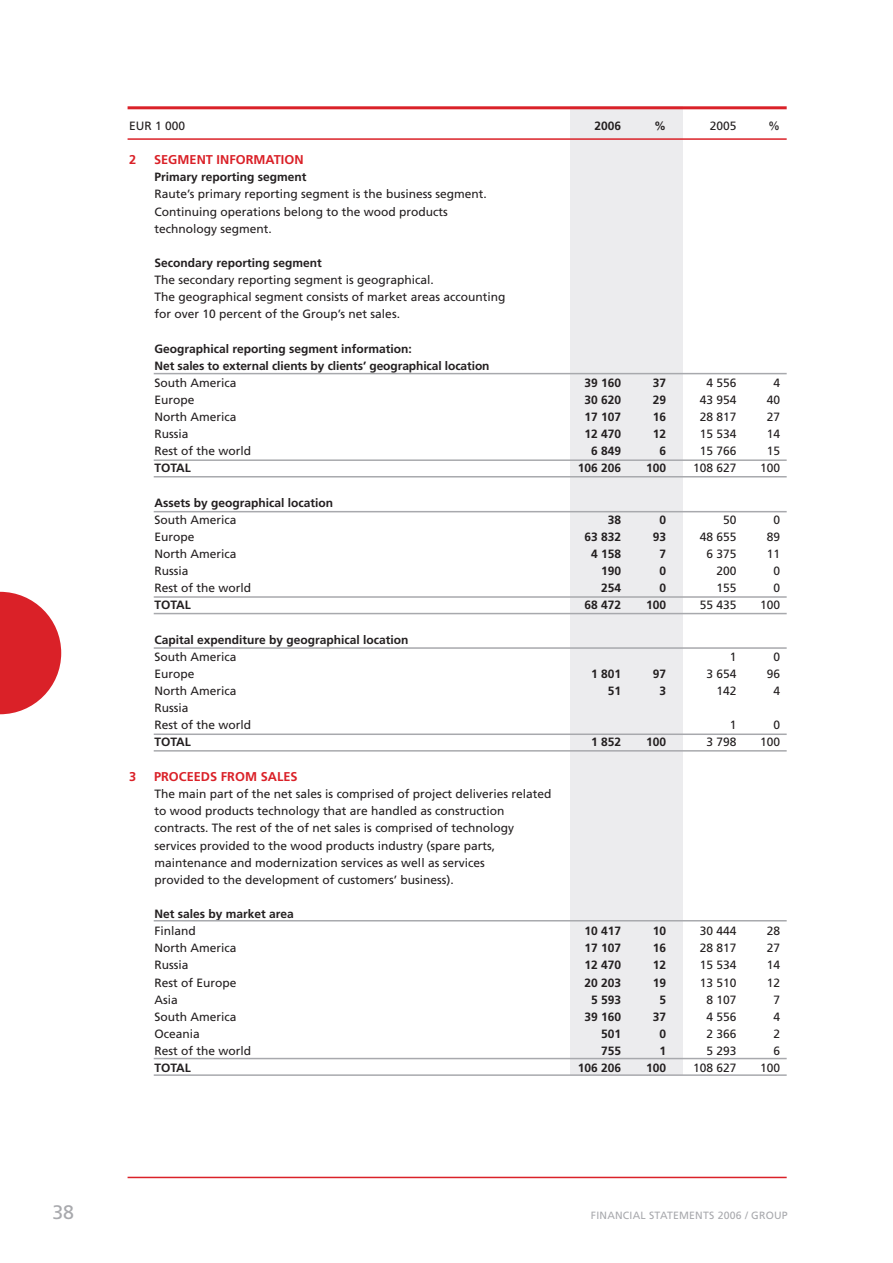
<style>
.page{position:relative;width:893px;height:1263px;background:#fff}
.page>*{position:absolute;margin:0;border:0;box-sizing:border-box;transform-origin:0 0}
.t1{font:19.5px "Frutiger";color:#a8a9ad}
.t2{font:700 12.75px "Frutiger";color:#da2128}
.t3{font:12px/17.1px "Frutiger";color:#231f20}
.t4{font:700 12px/17.1px "Frutiger";color:#231f20}
.t5{font:10.5px "Frutiger";letter-spacing:.02em;color:#a8a9ad}
</style>
<div class="page">
<svg style="left:0;top:592px;width:61px;height:122px"></svg>
<div style="left:570px;top:106px;width:112px;height:969px;background:#ececee"></div>
<hr style="left:128px;top:106px;width:659px;height:3px;background:#da2128">
<hr style="left:128px;top:138px;width:659px;height:2px;background:#da2128">
<hr style="left:154px;top:373px;width:633px;height:1px;background:#a8a9ad">
<hr style="left:154px;top:476px;width:633px;height:1px;background:#a8a9ad">
<hr style="left:154px;top:459px;width:633px;height:2px;background:#a8a9ad">
<hr style="left:154px;top:511px;width:633px;height:1px;background:#a8a9ad">
<hr style="left:154px;top:613px;width:633px;height:1px;background:#a8a9ad">
<hr style="left:154px;top:596px;width:633px;height:2px;background:#a8a9ad">
<hr style="left:154px;top:750px;width:633px;height:2px;background:#a8a9ad">
<hr style="left:154px;top:733px;width:633px;height:2px;background:#a8a9ad">
<hr style="left:154px;top:1074px;width:633px;height:2px;background:#a8a9ad">
<hr style="left:154px;top:1058px;width:633px;height:1px;background:#a8a9ad">
<hr style="left:154px;top:920px;width:633px;height:1px;background:#a8a9ad">
<hr style="left:154px;top:647px;width:633px;height:2px;background:#a8a9ad">
<hr style="left:128px;top:1177px;width:659px;height:1px;background:#da2128">
<p class="t3" style="left:129px;top:118px;width:58px">EUR 1 000</p>
<p class="t4" style="left:594px;top:118px;width:28px">2006</p>
<p class="t4" style="left:654px;top:118px;width:13px">%</p>
<p class="t3" style="left:710px;top:118px;width:28px">2005</p>
<p class="t3" style="left:768px;top:118px;width:13px">%</p>
<p class="t2" style="left:129px;top:155px;width:9px">2</p>
<p class="t2" style="left:154px;top:155px;width:151px">SEGMENT INFORMATION</p>
<p class="t4" style="left:155px;top:169px;width:153px">Primary reporting segment</p>
<p class="t3" style="left:155px;top:187px;width:334px">Raute’s primary reporting segment is the business segment.<br>Continuing operations belong to the wood products technology segment.</p>
<p class="t4" style="left:155px;top:255px;width:169px">Secondary reporting segment</p>
<p class="t3" style="left:155px;top:272px;width:352px">The secondary reporting segment is geographical.<br>The geographical segment consists of market areas accounting for over 10 percent of the Group’s net sales.</p>
<p class="t4" style="left:155px;top:341px;width:337px">Geographical reporting segment information:<br>Net sales to external clients by clients’ geographical location</p>
<p class="t3" style="left:155px;top:375px;width:84px">South America</p>
<p class="t4" style="left:584px;top:375px;width:38px">39 160</p>
<p class="t4" style="left:653px;top:375px;width:15px">37</p>
<p class="t3" style="left:707px;top:375px;width:32px">4 556</p>
<p class="t3" style="left:773px;top:375px;width:8px">4</p>
<p class="t3" style="left:155px;top:392px;width:42px">Europe</p>
<p class="t4" style="left:584px;top:392px;width:38px">30 620</p>
<p class="t4" style="left:653px;top:392px;width:15px">29</p>
<p class="t3" style="left:700px;top:392px;width:38px">43 954</p>
<p class="t3" style="left:767px;top:392px;width:15px">40</p>
<p class="t3" style="left:155px;top:409px;width:84px">North America</p>
<p class="t4" style="left:584px;top:409px;width:38px">17 107</p>
<p class="t4" style="left:653px;top:409px;width:15px">16</p>
<p class="t3" style="left:700px;top:409px;width:38px">28 817</p>
<p class="t3" style="left:767px;top:409px;width:15px">27</p>
<p class="t3" style="left:155px;top:426px;width:36px">Russia</p>
<p class="t4" style="left:584px;top:426px;width:38px">12 470</p>
<p class="t4" style="left:653px;top:426px;width:15px">12</p>
<p class="t3" style="left:700px;top:426px;width:38px">15 534</p>
<p class="t3" style="left:767px;top:426px;width:15px">14</p>
<p class="t3" style="left:155px;top:443px;width:98px">Rest of the world</p>
<p class="t4" style="left:591px;top:443px;width:32px">6 849</p>
<p class="t4" style="left:659px;top:443px;width:8px">6</p>
<p class="t3" style="left:700px;top:443px;width:38px">15 766</p>
<p class="t3" style="left:767px;top:443px;width:15px">15</p>
<p class="t4" style="left:155px;top:461px;width:38px">TOTAL</p>
<p class="t4" style="left:578px;top:461px;width:45px">106 206</p>
<p class="t4" style="left:646px;top:461px;width:22px">100</p>
<p class="t3" style="left:693px;top:461px;width:45px">108 627</p>
<p class="t3" style="left:760px;top:461px;width:22px">100</p>
<p class="t4" style="left:155px;top:495px;width:180px">Assets by geographical location</p>
<p class="t3" style="left:155px;top:512px;width:84px">South America</p>
<p class="t4" style="left:608px;top:512px;width:15px">38</p>
<p class="t4" style="left:659px;top:512px;width:8px">0</p>
<p class="t3" style="left:723px;top:512px;width:15px">50</p>
<p class="t3" style="left:773px;top:512px;width:8px">0</p>
<p class="t3" style="left:155px;top:529px;width:42px">Europe</p>
<p class="t4" style="left:584px;top:529px;width:38px">63 832</p>
<p class="t4" style="left:653px;top:529px;width:15px">93</p>
<p class="t3" style="left:700px;top:529px;width:38px">48 655</p>
<p class="t3" style="left:767px;top:529px;width:15px">89</p>
<p class="t3" style="left:155px;top:546px;width:84px">North America</p>
<p class="t4" style="left:591px;top:546px;width:32px">4 158</p>
<p class="t4" style="left:659px;top:546px;width:8px">7</p>
<p class="t3" style="left:707px;top:546px;width:32px">6 375</p>
<p class="t3" style="left:767px;top:546px;width:15px">11</p>
<p class="t3" style="left:155px;top:563px;width:36px">Russia</p>
<p class="t4" style="left:601px;top:563px;width:22px">190</p>
<p class="t4" style="left:659px;top:563px;width:8px">0</p>
<p class="t3" style="left:717px;top:563px;width:22px">200</p>
<p class="t3" style="left:773px;top:563px;width:8px">0</p>
<p class="t3" style="left:155px;top:580px;width:98px">Rest of the world</p>
<p class="t4" style="left:601px;top:580px;width:22px">254</p>
<p class="t4" style="left:659px;top:580px;width:8px">0</p>
<p class="t3" style="left:717px;top:580px;width:22px">155</p>
<p class="t3" style="left:773px;top:580px;width:8px">0</p>
<p class="t4" style="left:155px;top:598px;width:38px">TOTAL</p>
<p class="t4" style="left:584px;top:598px;width:38px">68 472</p>
<p class="t4" style="left:646px;top:598px;width:22px">100</p>
<p class="t3" style="left:700px;top:598px;width:38px">55 435</p>
<p class="t3" style="left:760px;top:598px;width:22px">100</p>
<p class="t4" style="left:155px;top:632px;width:255px">Capital expenditure by geographical location</p>
<p class="t3" style="left:155px;top:649px;width:84px">South America</p>
<p class="t3" style="left:730px;top:649px;width:8px">1</p>
<p class="t3" style="left:773px;top:649px;width:8px">0</p>
<p class="t3" style="left:155px;top:666px;width:42px">Europe</p>
<p class="t4" style="left:591px;top:666px;width:32px">1 801</p>
<p class="t4" style="left:653px;top:666px;width:15px">97</p>
<p class="t3" style="left:707px;top:666px;width:32px">3 654</p>
<p class="t3" style="left:767px;top:666px;width:15px">96</p>
<p class="t3" style="left:155px;top:683px;width:84px">North America</p>
<p class="t4" style="left:608px;top:683px;width:15px">51</p>
<p class="t4" style="left:659px;top:683px;width:8px">3</p>
<p class="t3" style="left:717px;top:683px;width:22px">142</p>
<p class="t3" style="left:773px;top:683px;width:8px">4</p>
<p class="t3" style="left:155px;top:700px;width:98px">Russia<br>Rest of the world</p>
<p class="t3" style="left:730px;top:717px;width:8px">1</p>
<p class="t3" style="left:773px;top:717px;width:8px">0</p>
<p class="t4" style="left:155px;top:735px;width:38px">TOTAL</p>
<p class="t4" style="left:591px;top:735px;width:32px">1 852</p>
<p class="t4" style="left:646px;top:735px;width:22px">100</p>
<p class="t3" style="left:707px;top:735px;width:32px">3 798</p>
<p class="t3" style="left:760px;top:735px;width:22px">100</p>
<p class="t2" style="left:129px;top:771px;width:9px">3</p>
<p class="t2" style="left:154px;top:771px;width:145px">PROCEEDS FROM SALES</p>
<p class="t3" style="left:155px;top:786px;width:398px">The main part of the net sales is comprised of project deliveries related to wood products technology that are handled as construction contracts. The rest of the of net sales is comprised of technology services provided to the wood products industry (spare parts, maintenance and modernization services as well as services<br>provided to the development of customers’ business).</p>
<p class="t4" style="left:155px;top:906px;width:141px">Net sales by market area</p>
<p class="t3" style="left:155px;top:923px;width:43px">Finland</p>
<p class="t4" style="left:584px;top:923px;width:38px">10 417</p>
<p class="t4" style="left:653px;top:923px;width:15px">10</p>
<p class="t3" style="left:700px;top:923px;width:38px">30 444</p>
<p class="t3" style="left:767px;top:923px;width:15px">28</p>
<p class="t3" style="left:155px;top:940px;width:84px">North America</p>
<p class="t4" style="left:584px;top:940px;width:38px">17 107</p>
<p class="t4" style="left:653px;top:940px;width:15px">16</p>
<p class="t3" style="left:700px;top:940px;width:38px">28 817</p>
<p class="t3" style="left:767px;top:940px;width:15px">27</p>
<p class="t3" style="left:155px;top:958px;width:36px">Russia</p>
<p class="t4" style="left:584px;top:958px;width:38px">12 470</p>
<p class="t4" style="left:653px;top:958px;width:15px">12</p>
<p class="t3" style="left:700px;top:958px;width:38px">15 534</p>
<p class="t3" style="left:767px;top:958px;width:15px">14</p>
<p class="t3" style="left:155px;top:975px;width:84px">Rest of Europe</p>
<p class="t4" style="left:584px;top:975px;width:38px">20 203</p>
<p class="t4" style="left:653px;top:975px;width:15px">19</p>
<p class="t3" style="left:700px;top:975px;width:38px">13 510</p>
<p class="t3" style="left:767px;top:975px;width:15px">12</p>
<p class="t3" style="left:155px;top:992px;width:25px">Asia</p>
<p class="t4" style="left:591px;top:992px;width:32px">5 593</p>
<p class="t4" style="left:659px;top:992px;width:8px">5</p>
<p class="t3" style="left:707px;top:992px;width:32px">8 107</p>
<p class="t3" style="left:773px;top:992px;width:8px">7</p>
<p class="t3" style="left:155px;top:1009px;width:84px">South America</p>
<p class="t4" style="left:584px;top:1009px;width:38px">39 160</p>
<p class="t4" style="left:653px;top:1009px;width:15px">37</p>
<p class="t3" style="left:707px;top:1009px;width:32px">4 556</p>
<p class="t3" style="left:773px;top:1009px;width:8px">4</p>
<p class="t3" style="left:155px;top:1026px;width:47px">Oceania</p>
<p class="t4" style="left:601px;top:1026px;width:22px">501</p>
<p class="t4" style="left:659px;top:1026px;width:8px">0</p>
<p class="t3" style="left:707px;top:1026px;width:32px">2 366</p>
<p class="t3" style="left:773px;top:1026px;width:8px">2</p>
<p class="t3" style="left:155px;top:1043px;width:98px">Rest of the world</p>
<p class="t4" style="left:601px;top:1043px;width:22px">755</p>
<p class="t4" style="left:659px;top:1043px;width:8px">1</p>
<p class="t3" style="left:707px;top:1043px;width:32px">5 293</p>
<p class="t3" style="left:773px;top:1043px;width:8px">6</p>
<p class="t4" style="left:155px;top:1060px;width:38px">TOTAL</p>
<p class="t4" style="left:578px;top:1060px;width:45px">106 206</p>
<p class="t4" style="left:646px;top:1060px;width:22px">100</p>
<p class="t3" style="left:693px;top:1060px;width:45px">108 627</p>
<p class="t3" style="left:760px;top:1060px;width:22px">100</p>
<h1 class="t1" style="left:52px;top:1205px;width:23px">38</h1>
<p class="t5" style="left:591px;top:1211px;width:198px">FINANCIAL STATEMENTS 2006 / GROUP</p>
</div>
